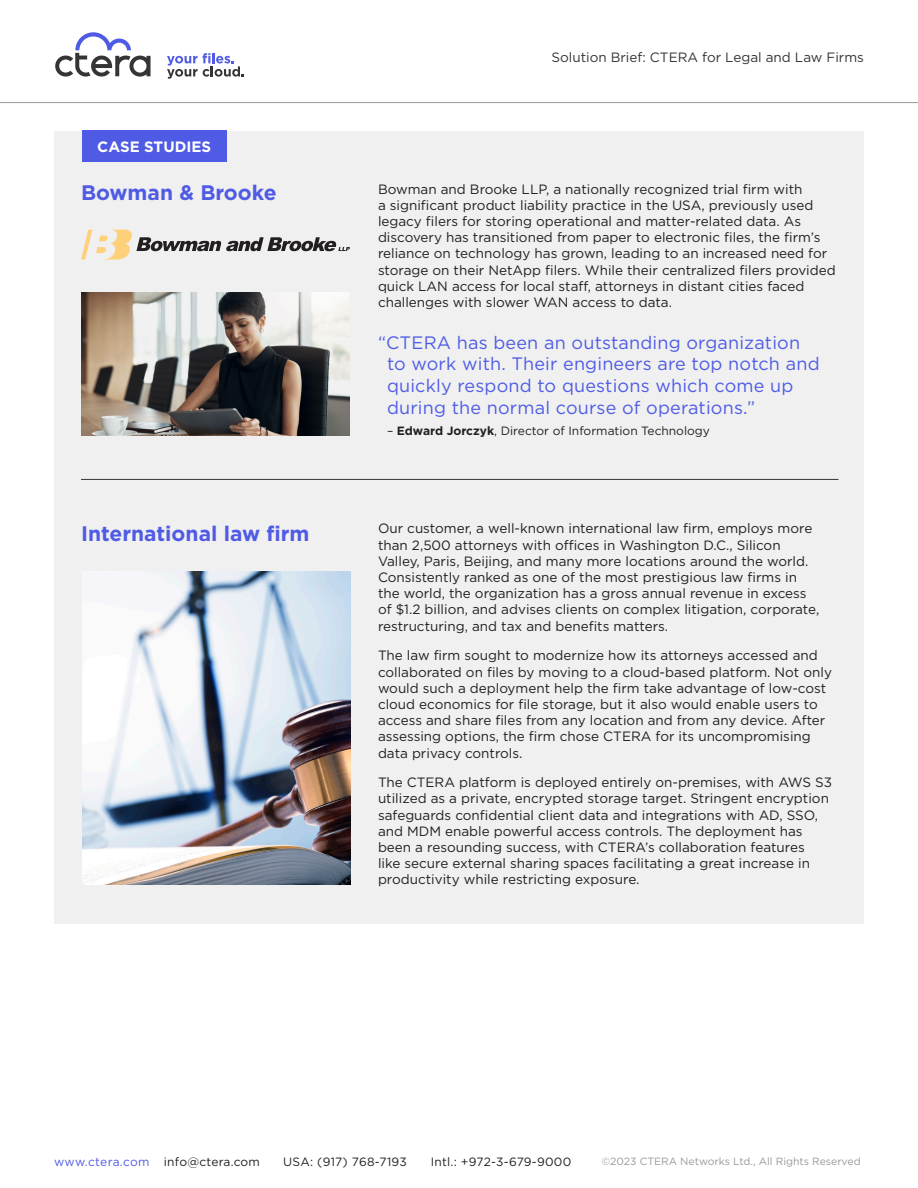
<style>
.page{position:relative;width:918px;height:1188px;background:#fff}
.page>*{position:absolute;margin:0;border:0;box-sizing:border-box;transform-origin:0 0}
.t1{font:700 21px "Gotham";color:#505be5}
.t2{font:18px/21.6px "Gotham";letter-spacing:.01em;color:#4f5ce6}
.t3{font:700 15px "Gotham";color:#fff}
.t4{font:13.5px/16.2px "Gotham";color:#231f20}
.t5{font:13.5px "Gotham";color:#363435}
.t6{font:12px "Gotham";letter-spacing:.005em;color:#231f20}
.t7{font:10.5px "Gotham";color:#999}
.s1{font-weight:700}
.s2{color:#505be5}
</style>
<div class="page">
<div style="left:54px;top:131px;width:810px;height:792px;background:#f0f0f0"></div>
<svg style="left:55px;top:32px;width:96px;height:45px"></svg>
<svg style="left:167px;top:53px;width:77px;height:26px"></svg>
<hr style="left:0;top:102px;width:918px;height:1px;background:#999">
<div style="left:82px;top:131px;width:144px;height:31px;background:#505be5"></div>
<img style="left:81px;top:293px;width:269px;height:142px">
<img style="left:82px;top:571px;width:269px;height:313px">
<hr style="left:81px;top:479px;width:757px;height:1px;background:#363435">
<svg style="left:81px;top:230px;width:269px;height:30px"></svg>
<p class="t3" style="left:97px;top:137px;width:115px">CASE STUDIES</p>
<p class="t1" style="left:81px;top:178px;width:197px">Bowman &amp; Brooke</p>
<p class="t1" style="left:81px;top:520px;width:230px">International law firm</p>
<p class="t5" style="left:551px;top:50px;width:314px">Solution Brief: CTERA for Legal and Law Firms</p>
<p class="t4" style="left:378px;top:180px;width:459px">Bowman and Brooke LLP, a nationally recognized trial firm with<br>a significant product liability practice in the USA, previously used legacy filers for storing operational and matter-related data. As discovery has transitioned from paper to electronic files, the firm’s reliance on technology has grown, leading to an increased need for storage on their NetApp filers. While their centralized filers provided quick LAN access for local staff, attorneys in distant cities faced challenges with slower WAN access to data.</p>
<p class="t2" style="left:387px;top:331px;width:434px;text-indent:-9px">“CTERA has been an outstanding organization to work with. Their engineers are top notch and quickly respond to questions which come up during the normal course of operations.”</p>
<p class="t6" style="left:387px;top:424px;width:325px">– <span class="s1">Edward Jorczyk</span>, Director of Information Technology</p>
<p class="t4" style="left:378px;top:520px;width:443px">Our customer, a well-known international law firm, employs more than 2,500 attorneys with offices in Washington D.C., Silicon Valley, Paris, Beijing, and many more locations around the world.<br>Consistently ranked as one of the most prestigious law firms in the world, the organization has a gross annual revenue in excess of $1.2 billion, and advises clients on complex litigation, corporate, restructuring, and tax and benefits matters.</p>
<p class="t4" style="left:378px;top:647px;width:456px">The law firm sought to modernize how its attorneys accessed and collaborated on files by moving to a cloud-based platform. Not only would such a deployment help the firm take advantage of low-cost cloud economics for file storage, but it also would enable users to access and share files from any location and from any device. After assessing options, the firm chose CTERA for its uncompromising data privacy controls.</p>
<p class="t4" style="left:378px;top:774px;width:456px">The CTERA platform is deployed entirely on-premises, with AWS S3 utilized as a private, encrypted storage target. Stringent encryption safeguards confidential client data and integrations with AD, SSO, and MDM enable powerful access controls. The deployment has been a resounding success, with CTERA’s collaboration features<br>like secure external sharing spaces facilitating a great increase in productivity while restricting exposure.</p>
<p class="t6" style="left:54px;top:1155px;width:208px"><span class="s2">www.ctera.com</span> info@ctera.com</p>
<p class="t6" style="left:283px;top:1155px;width:125px">USA: (917) 768-7193</p>
<p class="t6" style="left:431px;top:1155px;width:142px">Intl.: +972-3-679-9000</p>
<p class="t7" style="left:601px;top:1155px;width:261px">©2023 CTERA Networks Ltd., All Rights Reserved</p>
</div>
